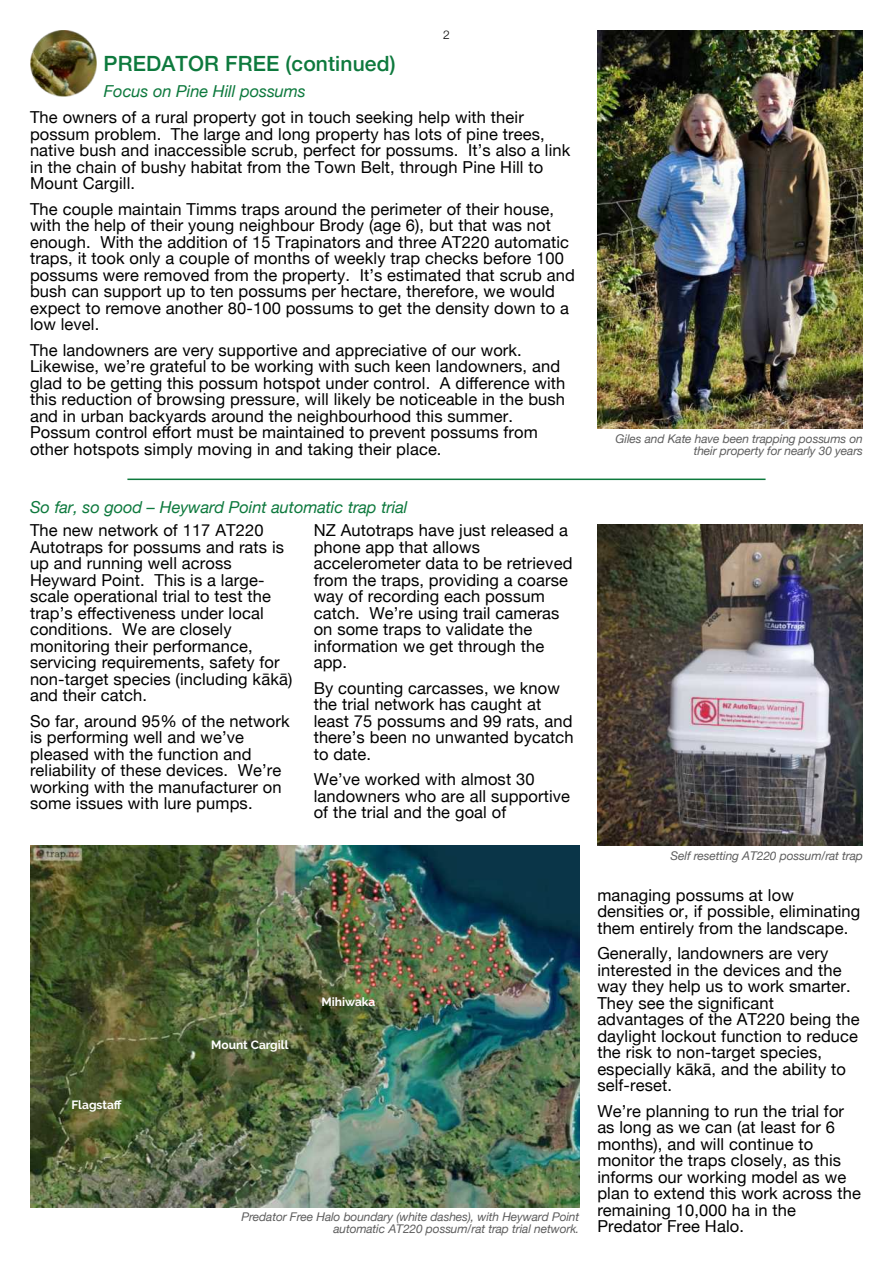
<style>
.page{position:relative;width:893px;height:1263px;background:#fff}
.page>*{position:absolute;margin:0;border:0;box-sizing:border-box;transform-origin:0 0}
.t1{font:500 21px "Helvetica Neue";letter-spacing:.005em;color:#0d793d}
.t2{font:16.5px/16.5px "Helvetica Neue";letter-spacing:.01em;color:#000}
.t3{font:italic 16.5px "Helvetica Neue";letter-spacing:-.005em;color:#0d793d}
.t4{font:italic 12px/12px "Helvetica Neue";letter-spacing:-.01em;color:#5e5e5e;text-align:right}
.t5{font:700 12px "Raleway";color:#fff}
.t6{font:300 12px "Helvetica Neue";color:#000}
</style>
<div class="page">
<img style="left:30px;top:846px;width:549px;height:361px">
<img style="left:597px;top:31px;width:265px;height:398px">
<img style="left:30px;top:30px;width:67px;height:67px">
<hr style="left:127px;top:479px;width:638px;height:1px;background:#0d793d">
<img style="left:597px;top:524px;width:265px;height:322px">
<p class="t6" style="left:443px;top:27px;width:8px">2</p>
<p class="t1" style="left:104px;top:50px;width:293px">PREDATOR FREE (continued)</p>
<p class="t2" style="left:30px;top:109px;width:542px">The owners of a rural property got in touch seeking help with their possum problem. The large and long property has lots of pine trees, native bush and inaccessible scrub, perfect for possums. It’s also a link in the chain of bushy habitat from the Town Belt, through Pine Hill to Mount Cargill.</p>
<p class="t2" style="left:30px;top:200px;width:546px">The couple maintain Timms traps around the perimeter of their house, with the help of their young neighbour Brody (age 6), but that was not enough. With the addition of 15 Trapinators and three AT220 automatic traps, it took only a couple of months of weekly trap checks before 100 possums were removed from the property. It’s estimated that scrub and bush can support up to ten possums per hectare, therefore, we would expect to remove another 80-100 possums to get the density down to a low level.</p>
<p class="t2" style="left:30px;top:341px;width:537px">The landowners are very supportive and appreciative of our work.<br>Likewise, we’re grateful to be working with such keen landowners, and glad to be getting this possum hotspot under control. A difference with this reduction of browsing pressure, will likely be noticeable in the bush and in urban backyards around the neighbourhood this summer.<br>Possum control effort must be maintained to prevent possums from other hotspots simply moving in and taking their place.</p>
<p class="t3" style="left:104px;top:81px;width:203px">Focus on Pine Hill possums</p>
<p class="t3" style="left:30px;top:498px;width:379px">So far, so good – Heyward Point automatic trap trial</p>
<p class="t2" style="left:30px;top:522px;width:264px">The new network of 117 AT220<br>Autotraps for possums and rats is up and running well across<br>Heyward Point. This is a large&shy;scale operational trial to test the trap’s effectiveness under local conditions. We are closely monitoring their performance, servicing requirements, safety for non-target species (including kākā) and their catch.</p>
<p class="t2" style="left:30px;top:712px;width:261px">So far, around 95% of the network is performing well and we’ve pleased with the function and reliability of these devices. We’re working with the manufacturer on some issues with lure pumps.</p>
<p class="t2" style="left:314px;top:522px;width:260px">NZ Autotraps have just released a phone app that allows accelerometer data to be retrieved from the traps, providing a coarse way of recording each possum catch. We’re using trail cameras on some traps to validate the information we get through the app.</p>
<p class="t2" style="left:314px;top:679px;width:261px">By counting carcasses, we know the trial network has caught at least 75 possums and 99 rats, and there’s been no unwanted bycatch to date.</p>
<p class="t2" style="left:314px;top:771px;width:258px">We’ve worked with almost 30 landowners who are all supportive of the trial and the goal of</p>
<p class="t5" style="left:71px;top:1098px;width:52px">Flagstaff</p>
<p class="t5" style="left:211px;top:1038px;width:79px">Mount Cargill</p>
<p class="t5" style="left:321px;top:995px;width:55px">Mihiwaka</p>
<p class="t4" style="left:241px;top:1211px;width:339px">Predator Free Halo boundary (white dashes), with Heyward Point automatic AT220 possum/rat trap trial network.</p>
<p class="t4" style="left:615px;top:432px;width:249px">Giles and Kate have been trapping possums on their property for nearly 30 years</p>
<p class="t4" style="left:670px;top:849px;width:194px">Self resetting AT220 possum/rat trap</p>
<p class="t2" style="left:597px;top:886px;width:264px">managing possums at low densities or, if possible, eliminating them entirely from the landscape.</p>
<p class="t2" style="left:597px;top:945px;width:264px">Generally, landowners are very interested in the devices and the way they help us to work smarter.<br>They see the significant advantages of the AT220 being the daylight lockout function to reduce the risk to non-target species, especially kākā, and the ability to self-reset.</p>
<p class="t2" style="left:597px;top:1102px;width:265px">We’re planning to run the trial for as long as we can (at least for 6 months), and will continue to monitor the traps closely, as this informs our working model as we plan to extend this work across the remaining 10,000 ha in the<br>Predator Free Halo.</p>
</div>
